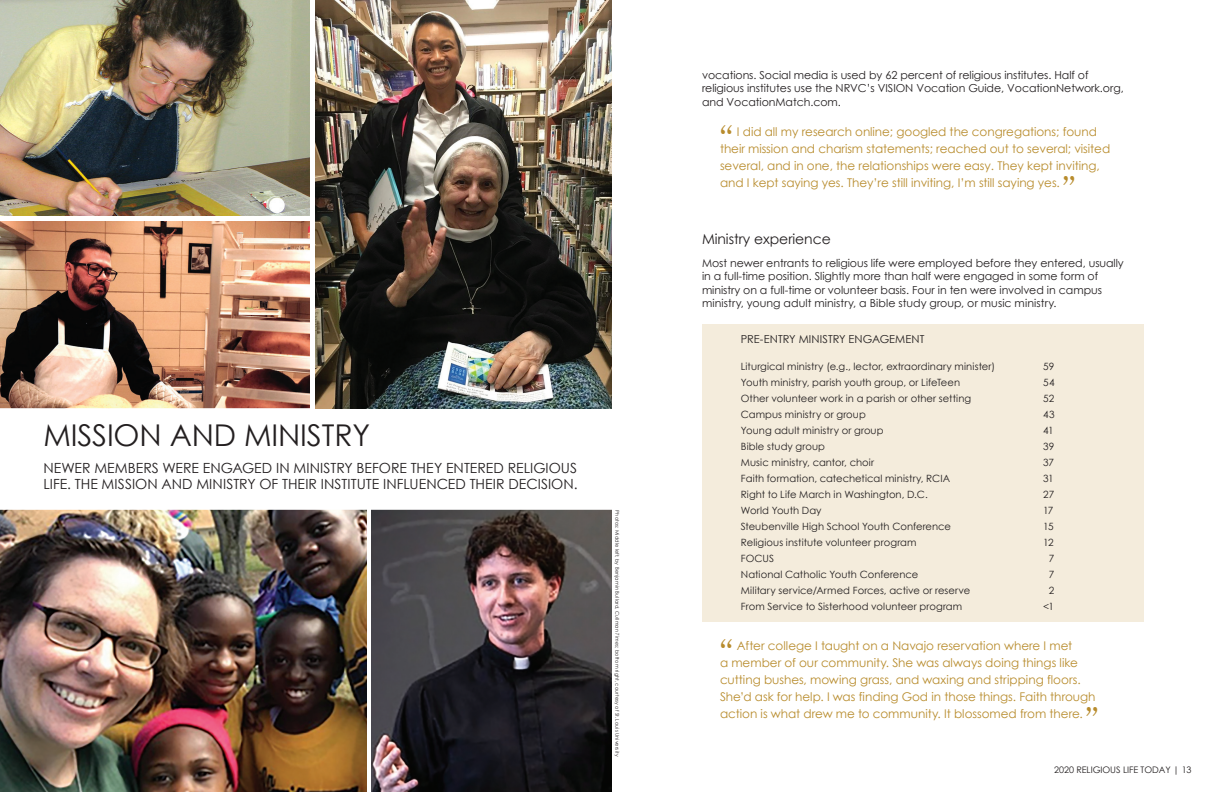
<style>
.page{position:relative;width:1224px;height:792px;background:#fff}
.page>*{position:absolute;margin:0;border:0;box-sizing:border-box;transform-origin:0 0}
.t1{font:30px "Century Gothic";letter-spacing:-.005em;color:#231f20}
.t2{font:28px "Century Expanded S Si Expanded";color:#b88c2d}
.t3{font:14px/16px "Century Gothic";color:#231f20}
.t4{font:12px/17px "Century Gothic";letter-spacing:-.005em;color:#b88c2d}
.t5{font:11px/13.5px "Century Gothic";letter-spacing:-.005em;color:#231f20}
.t6{font:10px "Century Gothic";letter-spacing:.005em;color:#231f20}
.t7{font:9px "Century Gothic";letter-spacing:-.005em;color:#231f20}
.t8{font:5px "Century Gothic";letter-spacing:.03em;color:#231f20}
.s1{font-style:italic}
</style>
<div class="page">
<div style="left:702px;top:324px;width:442px;height:298px;background:#f4ecdc"></div>
<img style="left:0;top:222px;width:309px;height:186px">
<img style="left:0;top:509px;width:367px;height:283px">
<img style="left:372px;top:509px;width:240px;height:283px">
<img style="left:0;top:0;width:309px;height:216px">
<img style="left:315px;top:0;width:297px;height:408px">
<h1 class="t1" style="left:43px;top:414px;width:328px">MISSION AND MINISTRY</h1>
<h3 class="t3" style="left:43px;top:459px;width:536px">NEWER MEMBERS WERE ENGAGED IN MINISTRY BEFORE THEY ENTERED RELIGIOUS<br>LIFE. THE MISSION AND MINISTRY OF THEIR INSTITUTE INFLUENCED THEIR DECISION.</h3>
<p class="t8" style="left:621px;top:510px;width:247px;rotate:90deg">Photos: Middle left, by Benjamin Bullard, <span class="s1">Cullman Times</span>; bottom right, courtesy of St. Louis University</p>
<p class="t5" style="left:702px;top:68px;width:423px">vocations. Social media is used by 62 percent of religious institutes. Half of religious institutes use the NRVC’s VISION Vocation Guide, VocationNetwork.org, and VocationMatch.com.</p>
<h2 class="t2" style="left:720px;top:119px;width:14px">“</h2>
<p class="t4" style="left:720px;top:123px;width:392px;text-indent:17px">I did all my research online; googled the congregations; found their mission and charism statements; reached out to several; visited several, and in one, the relationships were easy. They kept inviting, and I kept saying yes. They’re still inviting, I’m still saying yes.</p>
<h2 class="t2" style="left:1063px;top:170px;width:14px">”</h2>
<h3 class="t3" style="left:702px;top:231px;width:130px">Ministry experience</h3>
<p class="t5" style="left:702px;top:256px;width:423px">Most newer entrants to religious life were employed before they entered, usually in a full-time position. Slightly more than half were engaged in some form of ministry on a full-time or volunteer basis. Four in ten were involved in campus ministry, young adult ministry, a Bible study group, or music ministry.</p>
<p class="t5" style="left:741px;top:332px;width:185px">PRE-ENTRY MINISTRY ENGAGEMENT</p>
<p class="t6" style="left:741px;top:359px;width:256px">Liturgical ministry (e.g., lector, extraordinary minister)</p>
<p class="t6" style="left:1043px;top:359px;width:12px">59</p>
<p class="t6" style="left:741px;top:375px;width:221px">Youth ministry, parish youth group, or LifeTeen</p>
<p class="t6" style="left:1043px;top:375px;width:13px">54</p>
<p class="t6" style="left:741px;top:391px;width:232px">Other volunteer work in a parish or other setting</p>
<p class="t6" style="left:1043px;top:391px;width:12px">52</p>
<p class="t6" style="left:741px;top:407px;width:127px">Campus ministry or group</p>
<p class="t6" style="left:1043px;top:407px;width:13px">43</p>
<p class="t6" style="left:741px;top:423px;width:144px">Young adult ministry or group</p>
<p class="t6" style="left:1043px;top:423px;width:12px">41</p>
<p class="t6" style="left:741px;top:439px;width:86px">Bible study group</p>
<p class="t6" style="left:1043px;top:439px;width:13px">39</p>
<p class="t6" style="left:741px;top:455px;width:135px">Music ministry, cantor, choir</p>
<p class="t6" style="left:1043px;top:455px;width:12px">37</p>
<p class="t6" style="left:741px;top:471px;width:211px">Faith formation, catechetical ministry, RCIA</p>
<p class="t6" style="left:1043px;top:471px;width:12px">31</p>
<p class="t6" style="left:741px;top:487px;width:188px">Right to Life March in Washington, D.C.</p>
<p class="t6" style="left:1043px;top:487px;width:13px">27</p>
<p class="t6" style="left:741px;top:503px;width:82px">World Youth Day</p>
<p class="t6" style="left:1043px;top:503px;width:12px">17</p>
<p class="t6" style="left:741px;top:519px;width:212px">Steubenville High School Youth Conference</p>
<p class="t6" style="left:1043px;top:519px;width:12px">15</p>
<p class="t6" style="left:741px;top:535px;width:177px">Religious institute volunteer program</p>
<p class="t6" style="left:1043px;top:535px;width:12px">12</p>
<p class="t6" style="left:741px;top:551px;width:35px">FOCUS</p>
<p class="t6" style="left:1049px;top:551px;width:7px">7</p>
<p class="t6" style="left:741px;top:567px;width:179px">National Catholic Youth Conference</p>
<p class="t6" style="left:1049px;top:567px;width:7px">7</p>
<p class="t6" style="left:741px;top:583px;width:231px">Military service/Armed Forces, active or reserve</p>
<p class="t6" style="left:1049px;top:583px;width:7px">2</p>
<p class="t6" style="left:741px;top:599px;width:223px">From Service to Sisterhood volunteer program</p>
<p class="t6" style="left:1043px;top:599px;width:12px">&lt;1</p>
<h2 class="t2" style="left:720px;top:633px;width:14px">“</h2>
<p class="t4" style="left:720px;top:637px;width:377px;text-indent:17px">After college I taught on a Navajo reservation where I met<br>a member of our community. She was always doing things like cutting bushes, mowing grass, and waxing and stripping floors.<br>She’d ask for help. I was finding God in those things. Faith through action is what drew me to community. It blossomed from there.</p>
<h2 class="t2" style="left:1086px;top:701px;width:14px">”</h2>
<p class="t7" style="left:1054px;top:764px;width:139px">2020 RELIGIOUS LIFE TODAY | 13</p>
</div>
